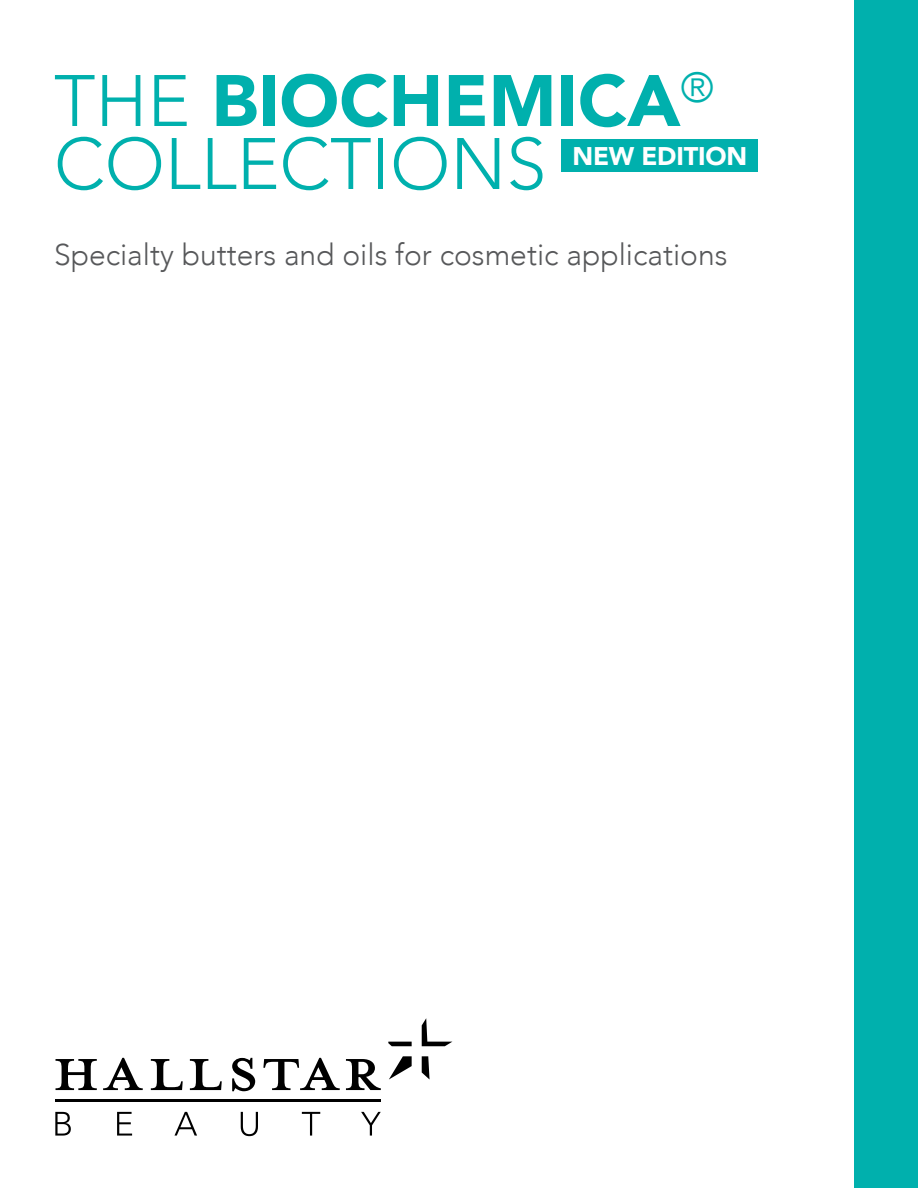
<style>
.page{position:relative;width:918px;height:1188px;background:#fff}
.page>*{position:absolute;margin:0;border:0;box-sizing:border-box;transform-origin:0 0}
.t1{font:900 72px "Avenir";color:#00b0ad}
.t2{font:300 72px "Avenir";color:#00b0ad}
.t3{font:300 30px "Avenir";color:#57585a}
.t4{font:900 25.5px "Avenir";letter-spacing:-.01em;color:#fff}
.s1{font-weight:300}
</style>
<div class="page">
<div style="left:855px;top:0;width:63px;height:1188px;background:#00b0ad"></div>
<svg style="left:56px;top:1059px;width:41px;height:31px"></svg>
<svg style="left:103px;top:1058px;width:40px;height:32px"></svg>
<svg style="left:151px;top:1059px;width:32px;height:31px"></svg>
<svg style="left:190px;top:1059px;width:32px;height:31px"></svg>
<svg style="left:232px;top:1058px;width:23px;height:33px"></svg>
<svg style="left:263px;top:1058px;width:77px;height:32px"></svg>
<svg style="left:346px;top:1059px;width:35px;height:31px"></svg>
<svg style="left:388px;top:1018px;width:64px;height:62px"></svg>
<svg style="left:55px;top:1112px;width:16px;height:24px"></svg>
<svg style="left:117px;top:1112px;width:15px;height:24px"></svg>
<svg style="left:174px;top:1112px;width:23px;height:24px"></svg>
<svg style="left:241px;top:1112px;width:17px;height:24px"></svg>
<svg style="left:302px;top:1112px;width:18px;height:24px"></svg>
<svg style="left:361px;top:1112px;width:20px;height:24px"></svg>
<hr style="left:56px;top:1100px;width:325px;height:2px;background:#000">
<div style="left:562px;top:139px;width:196px;height:33px;background:#00b0ad"></div>
<p class="t1" style="left:54px;top:39px;width:662px"><span class="s1">THE</span> BIOCHEMICA<sup>®</sup></p>
<p class="t2" style="left:54px;top:122px;width:494px">COLLECTIONS</p>
<p class="t4" style="left:573px;top:134px;width:176px">NEW EDITION</p>
<p class="t3" style="left:54px;top:237px;width:675px">Specialty butters and oils for cosmetic applications</p>
</div>
